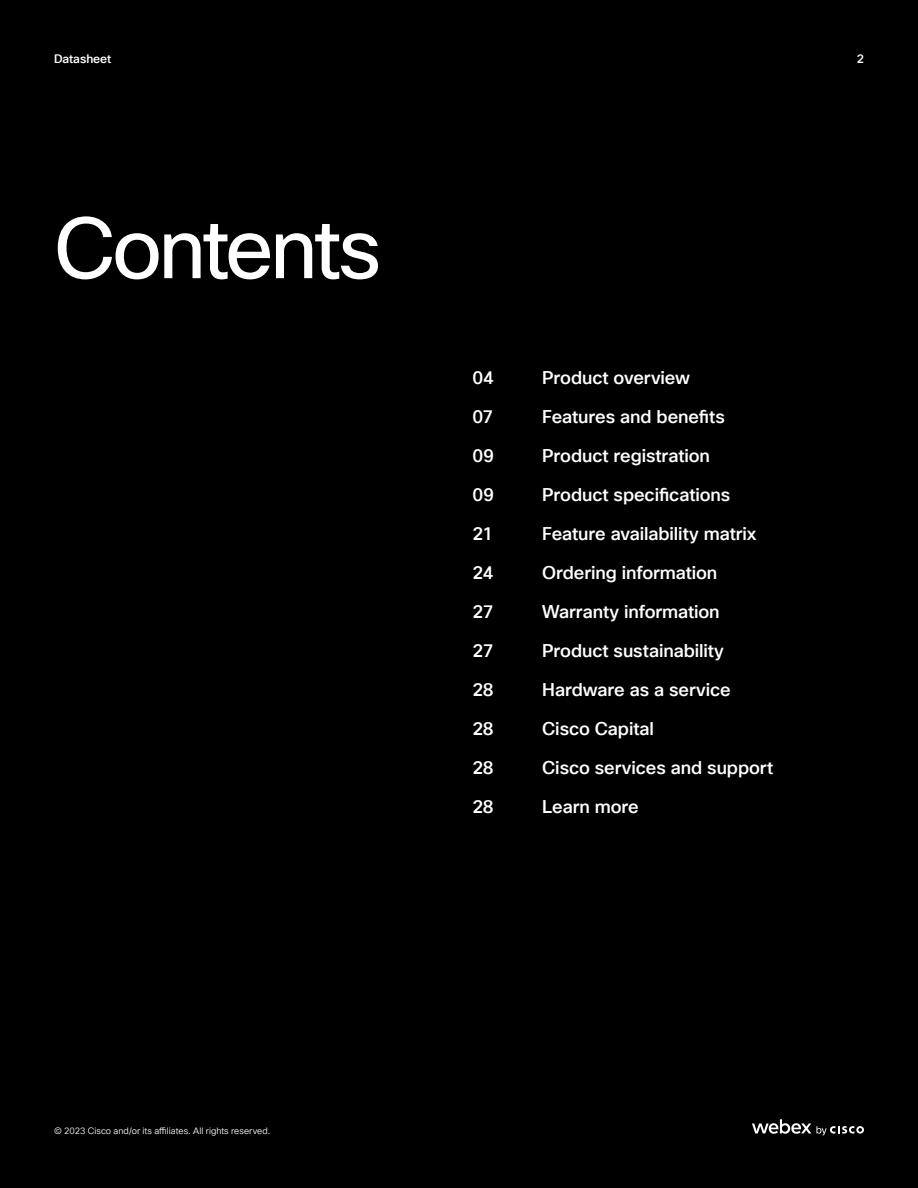
<style>
.page{position:relative;width:918px;height:1188px;background:#fff}
.page>*{position:absolute;margin:0;border:0;box-sizing:border-box;transform-origin:0 0}
.H1_Headline{font:84px "Cisco Sans TT";letter-spacing:-.045em;color:#fff}
.H5_Table_of_Contents{font:500 18px "Cisco Sans TT";letter-spacing:-.005em;color:#fff}
.t1{font:500 12px "Cisco Sans TT";letter-spacing:-.005em;color:#fff}
.t2{font:9px "Cisco Sans TT Light";letter-spacing:.005em;color:#fff}
</style>
<div class="page">
<div style="left:0;top:0;width:918px;height:1187px;background:#000"></div>
<svg style="left:752px;top:1119px;width:112px;height:16px"></svg>
<p class="t1" style="left:54px;top:51px;width:59px">Datasheet</p>
<p class="t1" style="left:857px;top:51px;width:9px">2</p>
<p class="H1_Headline" style="left:54px;top:194px;width:329px">Contents</p>
<p class="H5_Table_of_Contents" style="left:472px;top:366px;width:23px">04</p>
<p class="H5_Table_of_Contents" style="left:472px;top:405px;width:22px">07</p>
<p class="H5_Table_of_Contents" style="left:472px;top:444px;width:23px">09</p>
<p class="H5_Table_of_Contents" style="left:472px;top:483px;width:23px">09</p>
<p class="H5_Table_of_Contents" style="left:472px;top:522px;width:22px">21</p>
<p class="H5_Table_of_Contents" style="left:472px;top:561px;width:23px">24</p>
<p class="H5_Table_of_Contents" style="left:472px;top:600px;width:23px">27</p>
<p class="H5_Table_of_Contents" style="left:472px;top:639px;width:23px">27</p>
<p class="H5_Table_of_Contents" style="left:472px;top:678px;width:23px">28</p>
<p class="H5_Table_of_Contents" style="left:472px;top:717px;width:23px">28</p>
<p class="H5_Table_of_Contents" style="left:472px;top:756px;width:23px">28</p>
<p class="H5_Table_of_Contents" style="left:472px;top:795px;width:23px">28</p>
<p class="H5_Table_of_Contents" style="left:542px;top:366px;width:149px">Product overview</p>
<p class="H5_Table_of_Contents" style="left:542px;top:405px;width:184px">Features and benefits</p>
<p class="H5_Table_of_Contents" style="left:542px;top:444px;width:169px">Product registration</p>
<p class="H5_Table_of_Contents" style="left:542px;top:483px;width:190px">Product specifications</p>
<p class="H5_Table_of_Contents" style="left:542px;top:522px;width:216px">Feature availability matrix</p>
<p class="H5_Table_of_Contents" style="left:542px;top:561px;width:177px">Ordering information</p>
<p class="H5_Table_of_Contents" style="left:542px;top:600px;width:179px">Warranty information</p>
<p class="H5_Table_of_Contents" style="left:542px;top:639px;width:183px">Product sustainability</p>
<p class="H5_Table_of_Contents" style="left:542px;top:678px;width:190px">Hardware as a service</p>
<p class="H5_Table_of_Contents" style="left:542px;top:717px;width:113px">Cisco Capital</p>
<p class="H5_Table_of_Contents" style="left:542px;top:756px;width:232px">Cisco services and support</p>
<p class="H5_Table_of_Contents" style="left:542px;top:795px;width:98px">Learn more</p>
<p class="t2" style="left:54px;top:1125px;width:218px">© 2023 Cisco and/or its affiliates. All rights reserved.</p>
</div>
